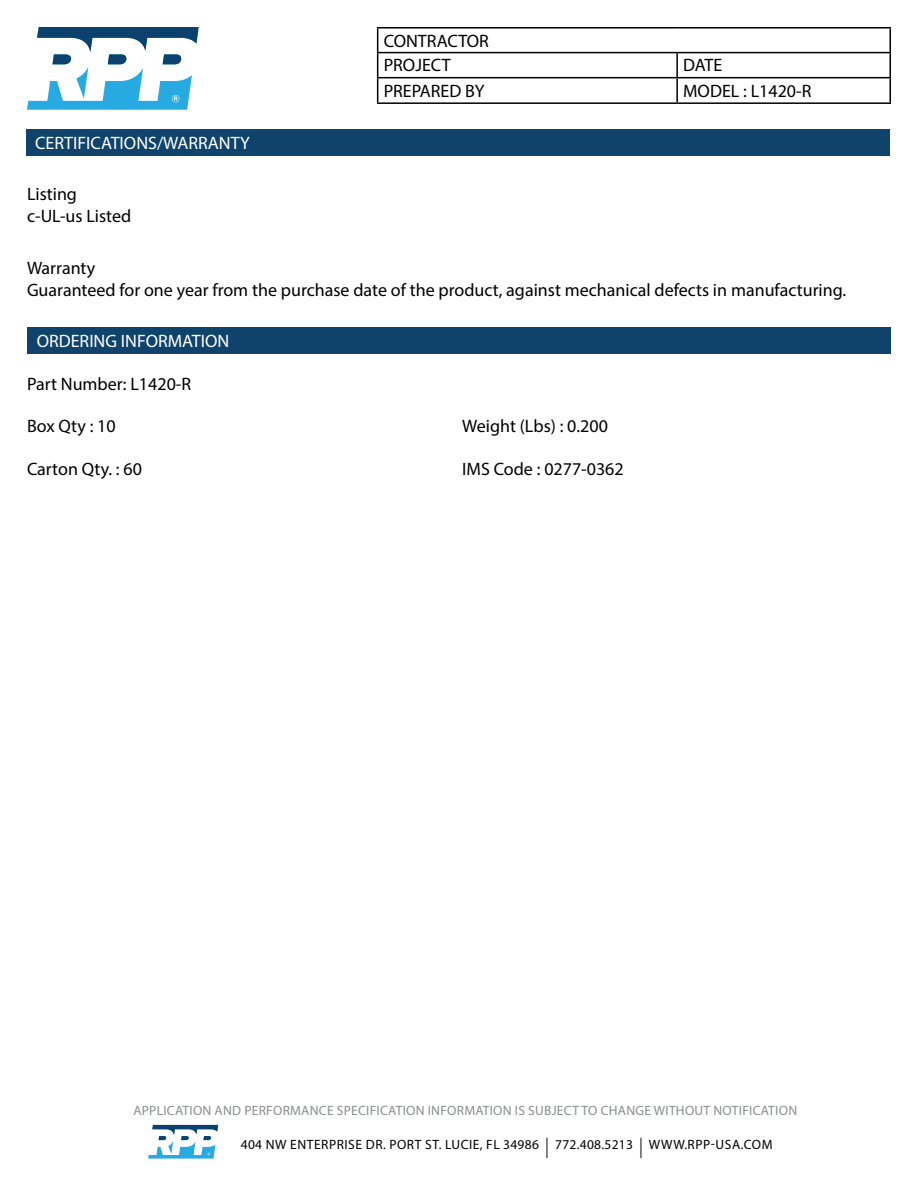
<style>
.page{position:relative;width:918px;height:1188px;background:#fff}
.page>*{position:absolute;margin:0;border:0;box-sizing:border-box;transform-origin:0 0}
.t1{font:18px/21.6px "Myriad Pro";color:#000}
.t2{font:18px "Myriad Pro";color:#fff}
.t3{font:13.5px "Myriad Pro";letter-spacing:.02em;color:#8b8d8d}
.t4{font:13.5px "Myriad Pro";letter-spacing:.04em;color:#000}
.s1{font-size:20.25px}
</style>
<div class="page">
<hr style="left:377px;top:27px;width:300px;height:1px;background:#000">
<hr style="left:677px;top:27px;width:214px;height:1px;background:#000">
<hr style="left:377px;top:52px;width:300px;height:1px;background:#000">
<hr style="left:677px;top:52px;width:214px;height:1px;background:#000">
<hr style="left:676px;top:53px;width:2px;height:24px;background:#000">
<hr style="left:377px;top:77px;width:300px;height:1px;background:#000">
<svg style="left:377px;top:28px;width:1px;height:74px"></svg>
<hr style="left:677px;top:77px;width:214px;height:1px;background:#000">
<hr style="left:676px;top:78px;width:2px;height:24px;background:#000">
<svg style="left:890px;top:28px;width:1px;height:74px"></svg>
<hr style="left:377px;top:102px;width:300px;height:2px;background:#000">
<hr style="left:677px;top:102px;width:214px;height:2px;background:#000">
<svg style="left:27px;top:27px;width:172px;height:83px"></svg>
<svg style="left:148px;top:1125px;width:70px;height:34px"></svg>
<div style="left:27px;top:327px;width:864px;height:27px;background:#0f436c"></div>
<div style="left:26px;top:130px;width:864px;height:26px;background:#0f436c"></div>
<p class="t1" style="left:384px;top:28px;width:107px;line-height:24.9px">CONTRACTOR<br>PROJECT</p>
<p class="t1" style="left:683px;top:54px;width:41px">DATE</p>
<p class="t2" style="left:35px;top:132px;width:216px">CERTIFICATIONS/WARRANTY</p>
<p class="t1" style="left:27px;top:183px;width:106px">Listing c-UL-us Listed</p>
<p class="t1" style="left:384px;top:79px;width:102px">PREPARED BY</p>
<p class="t1" style="left:683px;top:80px;width:130px">MODEL : L1420-R</p>
<p class="t1" style="left:27px;top:257px;width:821px">Warranty<br>Guaranteed for one year from the purchase date of the product, against mechanical defects in manufacturing.</p>
<p class="t2" style="left:37px;top:330px;width:194px">ORDERING INFORMATION</p>
<p class="t1" style="left:27px;top:373px;width:166px">Part Number: L1420-R</p>
<p class="t1" style="left:27px;top:414px;width:90px">Box Qty : 10</p>
<p class="t1" style="left:27px;top:458px;width:117px">Carton Qty. : 60</p>
<p class="t1" style="left:462px;top:414px;width:147px">Weight (Lbs) : 0.200</p>
<p class="t1" style="left:462px;top:458px;width:163px">IMS Code : 0277-0362</p>
<p class="t3" style="left:133px;top:1102px;width:665px">APPLICATION AND PERFORMANCE SPECIFICATION INFORMATION IS SUBJECT TO CHANGE WITHOUT NOTIFICATION</p>
<p class="t4" style="left:241px;top:1136px;width:533px">404 NW ENTERPRISE DR. PORT ST. LUCIE, FL 34986 <span class="s1">|</span> 772.408.5213 <span class="s1">|</span> WWW.RPP-USA.COM</p>
</div>
